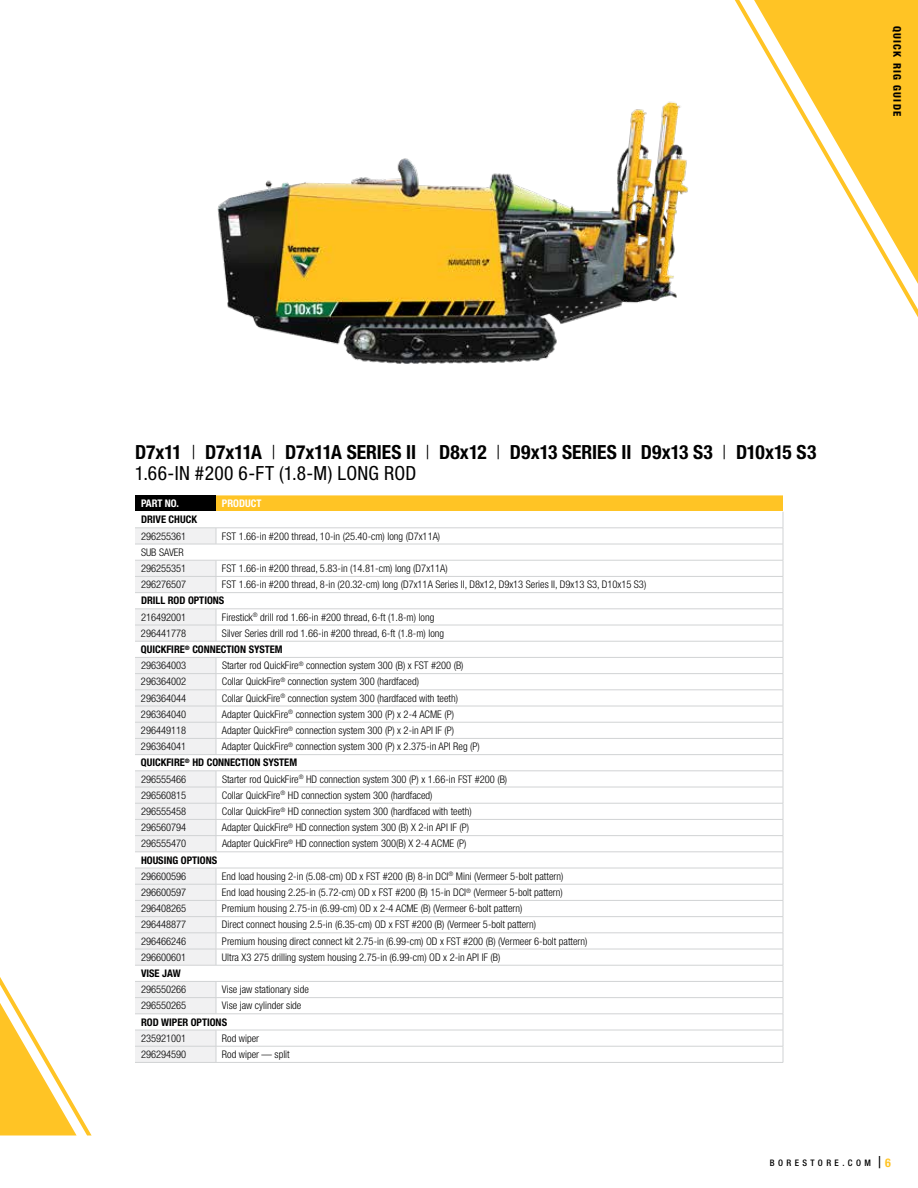
<style>
.page{position:relative;width:918px;height:1188px;background:#fff}
.page>*{position:absolute;margin:0;border:0;box-sizing:border-box;transform-origin:0 0}
.t1{font:700 condensed 19.5px/21px "Helvetica Neue LT Std";color:#000}
.t2{font:300 condensed 10.5px/16.2px "Helvetica Neue LT Std";color:#000}
.t3{font:700 condensed 10.5px "Helvetica Neue LT Std";color:#000}
.t4{font:700 condensed 10.5px "Helvetica Neue LT Std";color:#fff}
.t5{font:800 condensed 10.5px "Helvetica Neue LT Std";letter-spacing:.12em;color:#000}
.t6{font:500 condensed 9px "Helvetica Neue LT Std";letter-spacing:.38em;color:#000}
.s1{font-weight:300}
.s2{font-weight:400}
.s3{font-weight:700}
.s4{font-weight:400;font-size:16.5px}
.s5{font-weight:700;font-size:12px;color:#ffc425}
</style>
<div class="page">
<svg style="left:735px;top:0;width:183px;height:317px"></svg>
<svg style="left:0;top:977px;width:92px;height:159px"></svg>
<svg style="left:135px;top:495px;width:649px;height:567px"></svg>
<hr style="left:135px;top:1062px;width:81px;height:1px;background:#d1d3d4">
<hr style="left:216px;top:1062px;width:459px;height:1px;background:#d1d3d4">
<hr style="left:675px;top:1062px;width:108px;height:1px;background:#d1d3d4">
<img style="left:217px;top:101px;width:471px;height:263px">
<p class="t5" style="left:904px;top:26px;width:92px;rotate:90deg">QUICK RIG GUIDE</p>
<h1 class="t1" style="left:135px;top:442px;width:683px">D7x11 <span class="s1">|</span> D7x11A <span class="s1">|</span> D7x11A SERIES II <span class="s1">|</span> D8x12 <span class="s1">|</span> D9x13 SERIES II D9x13 S3 <span class="s1">|</span> D10x15 S3<br><span class="s2">1.66-IN #200 6-FT (1.8-M) LONG ROD</span></h1>
<p class="t4" style="left:141px;top:497px;width:40px">PART NO.</p>
<p class="t4" style="left:222px;top:497px;width:41px">PRODUCT</p>
<p class="t3" style="left:141px;top:513px;width:57px">DRIVE CHUCK</p>
<p class="t2" style="left:141px;top:528px;width:47px">296255361</p>
<p class="t2" style="left:222px;top:528px;width:220px">FST 1.66-in #200 thread, 10-in (25.40-cm) long (D7x11A)</p>
<p class="t2" style="left:141px;top:544px;width:47px">SUB SAVER<br>296255351</p>
<p class="t2" style="left:222px;top:560px;width:227px">FST 1.66-in #200 thread, 5.83-in (14.81-cm) long (D7x11A)</p>
<p class="t2" style="left:141px;top:576px;width:47px">296276507</p>
<p class="t2" style="left:222px;top:576px;width:426px">FST 1.66-in #200 thread, 8-in (20.32-cm) long (D7x11A Series II, D8x12, D9x13 Series II, D9x13 S3, D10x15 S3)</p>
<p class="t3" style="left:141px;top:594px;width:85px">DRILL ROD OPTIONS</p>
<p class="t2" style="left:141px;top:609px;width:47px">216492001</p>
<p class="t2" style="left:222px;top:609px;width:214px">Firestick<sup>®</sup> drill rod 1.66-in #200 thread, 6-ft (1.8-m) long</p>
<p class="t2" style="left:141px;top:625px;width:47px">296441778</p>
<p class="t2" style="left:141px;top:625px;width:305px;text-indent:81px">Silver Series drill rod 1.66-in #200 thread, 6-ft (1.8-m) long<br><span class="s3">QUICKFIRE</span><sup>®</sup> <span class="s3">CONNECTION SYSTEM<br></span>296364003</p>
<p class="t2" style="left:222px;top:657px;width:243px">Starter rod QuickFire<sup>®</sup> connection system 300 (B) x FST #200 (B)</p>
<p class="t2" style="left:141px;top:674px;width:47px">296364002</p>
<p class="t2" style="left:222px;top:674px;width:199px">Collar QuickFire<sup>®</sup> connection system 300 (hardfaced)</p>
<p class="t2" style="left:141px;top:690px;width:47px">296364044</p>
<p class="t2" style="left:222px;top:690px;width:238px">Collar QuickFire<sup>®</sup> connection system 300 (hardfaced with teeth)</p>
<p class="t2" style="left:141px;top:706px;width:47px">296364040</p>
<p class="t2" style="left:222px;top:706px;width:234px">Adapter QuickFire<sup>®</sup> connection system 300 (P) x 2-4 ACME (P)</p>
<p class="t2" style="left:141px;top:722px;width:47px">296449118</p>
<p class="t2" style="left:222px;top:722px;width:234px">Adapter QuickFire<sup>®</sup> connection system 300 (P) x 2-in API IF (P)</p>
<p class="t2" style="left:141px;top:738px;width:47px">296364041</p>
<p class="t2" style="left:141px;top:738px;width:340px;text-indent:81px">Adapter QuickFire<sup>®</sup> connection system 300 (P) x 2.375-in API Reg (P)<br><span class="s3">QUICKFIRE</span><sup>®</sup> <span class="s3">HD CONNECTION SYSTEM<br></span>296555466</p>
<p class="t2" style="left:222px;top:771px;width:287px">Starter rod QuickFire<sup>®</sup> HD connection system 300 (P) x 1.66-in FST #200 (B)</p>
<p class="t2" style="left:141px;top:787px;width:47px">296560815</p>
<p class="t2" style="left:222px;top:787px;width:212px">Collar QuickFire<sup>®</sup> HD connection system 300 (hardfaced)</p>
<p class="t2" style="left:141px;top:803px;width:47px">296555458</p>
<p class="t2" style="left:222px;top:803px;width:251px">Collar QuickFire<sup>®</sup> HD connection system 300 (hardfaced with teeth)</p>
<p class="t2" style="left:141px;top:819px;width:47px">296560794</p>
<p class="t2" style="left:222px;top:819px;width:249px">Adapter QuickFire<sup>®</sup> HD connection system 300 (B) X 2-in API IF (P)</p>
<p class="t2" style="left:141px;top:836px;width:47px">296555470</p>
<p class="t2" style="left:222px;top:836px;width:246px">Adapter QuickFire<sup>®</sup> HD connection system 300(B) X 2-4 ACME (P)</p>
<p class="t3" style="left:141px;top:854px;width:78px">HOUSING OPTIONS</p>
<p class="t2" style="left:141px;top:868px;width:47px">296600596</p>
<p class="t2" style="left:222px;top:868px;width:343px">End load housing 2-in (5.08-cm) OD x FST #200 (B) 8-in DCI<sup>®</sup> Mini (Vermeer 5-bolt pattern)</p>
<p class="t2" style="left:141px;top:884px;width:47px">296600597</p>
<p class="t2" style="left:222px;top:884px;width:342px">End load housing 2.25-in (5.72-cm) OD x FST #200 (B) 15-in DCI<sup>®</sup> (Vermeer 5-bolt pattern)</p>
<p class="t2" style="left:141px;top:900px;width:47px">296408265</p>
<p class="t2" style="left:222px;top:900px;width:302px">Premium housing 2.75-in (6.99-cm) OD x 2-4 ACME (B) (Vermeer 6-bolt pattern)</p>
<p class="t2" style="left:141px;top:917px;width:47px">296448877</p>
<p class="t2" style="left:222px;top:917px;width:316px">Direct connect housing 2.5-in (6.35-cm) OD x FST #200 (B) (Vermeer 5-bolt pattern)</p>
<p class="t2" style="left:141px;top:933px;width:47px">296466246</p>
<p class="t2" style="left:222px;top:933px;width:367px">Premium housing direct connect kit 2.75-in (6.99-cm) OD x FST #200 (B) (Vermeer 6-bolt pattern)</p>
<p class="t2" style="left:141px;top:949px;width:47px">296600601</p>
<p class="t2" style="left:222px;top:949px;width:280px">Ultra X3 275 drilling system housing 2.75-in (6.99-cm) OD x 2-in API IF (B)</p>
<p class="t3" style="left:141px;top:967px;width:41px">VISE JAW</p>
<p class="t2" style="left:141px;top:981px;width:47px">296550266</p>
<p class="t2" style="left:222px;top:981px;width:88px">Vise jaw stationary side</p>
<p class="t2" style="left:141px;top:998px;width:47px">296550265</p>
<p class="t2" style="left:222px;top:998px;width:81px">Vise jaw cylinder side</p>
<p class="t3" style="left:141px;top:1016px;width:88px">ROD WIPER OPTIONS</p>
<p class="t2" style="left:141px;top:1030px;width:47px">235921001</p>
<p class="t2" style="left:222px;top:1030px;width:39px">Rod wiper</p>
<p class="t2" style="left:141px;top:1046px;width:47px">296294590</p>
<p class="t2" style="left:222px;top:1046px;width:69px">Rod wiper — split</p>
<p class="t6" style="left:770px;top:1158px;width:123px">BORESTORE.COM <span class="s4">|</span><span class="s5">6</span></p>
</div>
